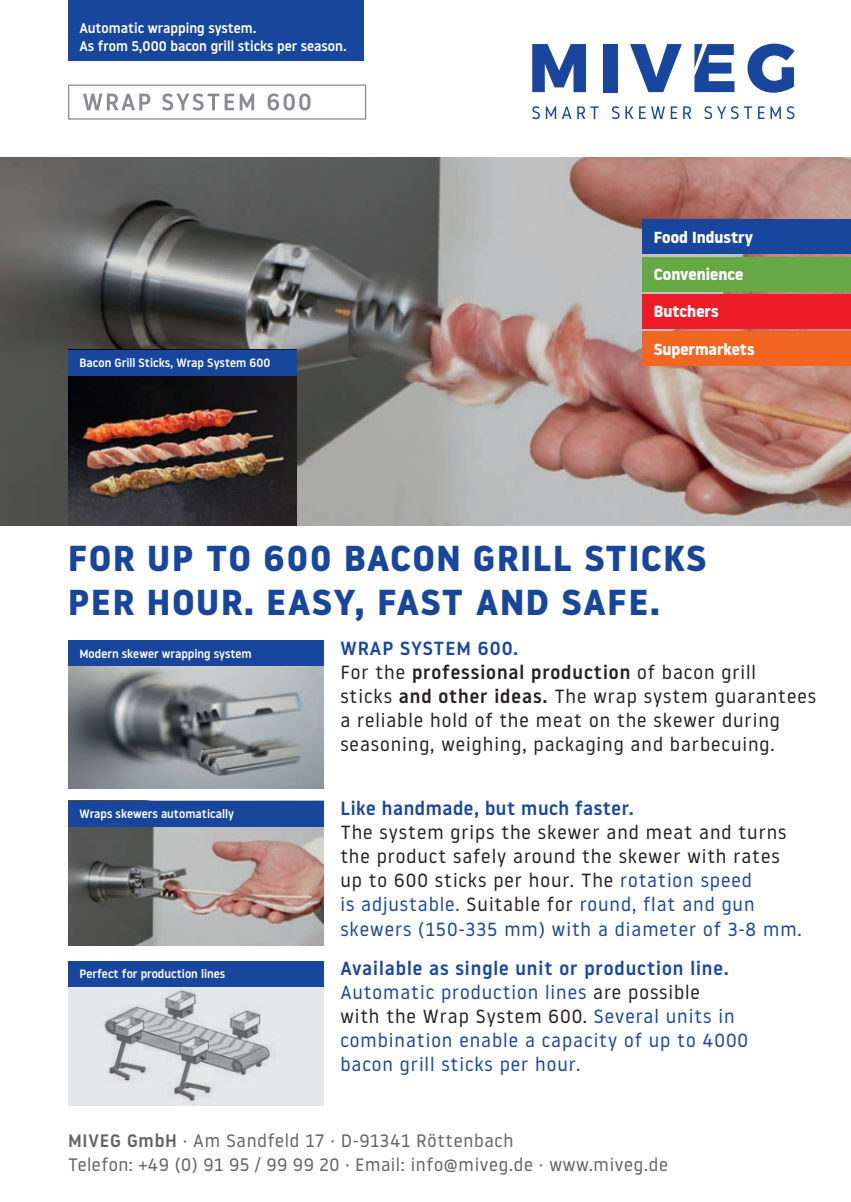
<style>
.page{position:relative;width:851px;height:1202px;background:#fff}
.page>*{position:absolute;margin:0;border:0;box-sizing:border-box;transform-origin:0 0}
.t1{font:700 36px/44px "Noway";letter-spacing:.05em;color:#18469d}
.t2{font:19px/24.2px "Noway";letter-spacing:.05em;color:#231f20}
.t3{font:19px/24px "Noway";letter-spacing:.05em;color:#18469d}
.t4{font:18px/24px "Noway";letter-spacing:.04em;color:#636366}
.t5{font:700 16px "Noway";color:#fff}
.t6{font:500 14px/18px "Noway";color:#fff}
.t7{font:500 12px "Noway";color:#fff}
.s1{font-weight:500;color:#18469d}
.s2{font-weight:500}
.s3{color:#18469d}
.s4{color:#231f20}
</style>
<div class="page">
<div style="left:68px;top:961px;width:255px;height:145px;background:#e6e7e9"></div>
<img style="left:91px;top:986px;width:202px;height:119px">
<img style="left:0;top:157px;width:850px;height:369px">
<img style="left:68px;top:666px;width:255px;height:122px">
<div style="left:68px;top:641px;width:255px;height:25px;background:#18469d"></div>
<img style="left:68px;top:826px;width:255px;height:119px">
<div style="left:68px;top:801px;width:255px;height:25px;background:#18469d"></div>
<svg style="left:532px;top:44px;width:54px;height:48px"></svg>
<div style="left:603px;top:44px;width:14px;height:48px;background:#18469d"></div>
<svg style="left:630px;top:44px;width:51px;height:48px"></svg>
<svg style="left:747px;top:44px;width:47px;height:49px"></svg>
<svg style="left:532px;top:106px;width:39px;height:13px"></svg>
<svg style="left:577px;top:106px;width:21px;height:13px"></svg>
<svg style="left:611px;top:106px;width:8px;height:13px"></svg>
<svg style="left:625px;top:106px;width:8px;height:13px"></svg>
<svg style="left:639px;top:106px;width:6px;height:13px"></svg>
<svg style="left:651px;top:106px;width:26px;height:13px"></svg>
<svg style="left:683px;top:106px;width:8px;height:13px"></svg>
<svg style="left:704px;top:106px;width:48px;height:13px"></svg>
<svg style="left:758px;top:106px;width:6px;height:13px"></svg>
<svg style="left:770px;top:106px;width:10px;height:13px"></svg>
<svg style="left:786px;top:106px;width:8px;height:13px"></svg>
<svg style="left:694px;top:44px;width:40px;height:48px"></svg>
<div style="left:68px;top:961px;width:255px;height:25px;background:#18469d"></div>
<div style="left:68px;top:85px;width:298px;height:35px;border:1px solid #8a8c8f"></div>
<svg style="left:83px;top:93px;width:227px;height:18px"></svg>
<div style="left:642px;top:220px;width:208px;height:34px;background:#18469d"></div>
<div style="left:642px;top:294px;width:208px;height:34px;background:#ee1c28"></div>
<div style="left:642px;top:257px;width:208px;height:34px;background:#66a843"></div>
<div style="left:642px;top:332px;width:208px;height:34px;background:#f36621"></div>
<div style="left:68px;top:0;width:295px;height:60px;background:#18469d"></div>
<img style="left:68px;top:375px;width:228px;height:151px">
<div style="left:68px;top:350px;width:228px;height:25px;background:#18469d"></div>
<p class="t6" style="left:79px;top:19px;width:269px">Automatic wrapping system.<br>As from 5,000 bacon grill sticks per season.</p>
<p class="t7" style="left:79px;top:355px;width:192px">Bacon Grill Sticks, Wrap System 600</p>
<p class="t5" style="left:653px;top:228px;width:101px">Food Industry</p>
<p class="t5" style="left:653px;top:265px;width:91px">Convenience</p>
<p class="t5" style="left:653px;top:302px;width:66px">Butchers</p>
<p class="t5" style="left:653px;top:340px;width:102px">Supermarkets</p>
<p class="t1" style="left:68px;top:537px;width:639px">FOR UP TO 600 BACON GRILL STICKS<br>PER HOUR. EASY, FAST AND SAFE.</p>
<p class="t2" style="left:340px;top:635px;width:477px"><span class="s1">WRAP SYSTEM 600.<br></span>For the <span class="s2">professional production</span> of bacon grill<br>sticks <span class="s2">and other ideas.</span> The wrap system guarantees a reliable hold of the meat on the skewer during seasoning, weighing, packaging and barbecuing.</p>
<p class="t7" style="left:79px;top:645px;width:174px">Modern skewer wrapping system</p>
<p class="t7" style="left:79px;top:806px;width:156px">Wraps skewers automatically</p>
<p class="t7" style="left:79px;top:966px;width:147px">Perfect for production lines</p>
<p class="t2" style="left:340px;top:796px;width:463px"><span class="s1">Like handmade, but much faster.<br></span>The system grips the skewer and meat and turns the product safely around the skewer with rates up to 600 sticks per hour. The <span class="s3">rotation speed<br>is adjustable.</span> Suitable for <span class="s3">round, flat and gun skewers (150-335 mm) with a diameter of 3-8 mm.</span></p>
<p class="t3" style="left:340px;top:956px;width:409px"><span class="s2">Available as single unit or production line.<br></span>Automatic production lines <span class="s4">are possible<br>with the Wrap System 600.</span> Several units in combination enable a capacity of up to 4000 bacon grill sticks per hour.</p>
<p class="t4" style="left:68px;top:1128px;width:601px"><span class="s2">MIVEG GmbH</span> · Am Sandfeld 17 · D-91341 Röttenbach<br>Telefon: +49 (0) 91 95 / 99 99 20 · Email: info@miveg.de · www.miveg.de</p>
</div>
